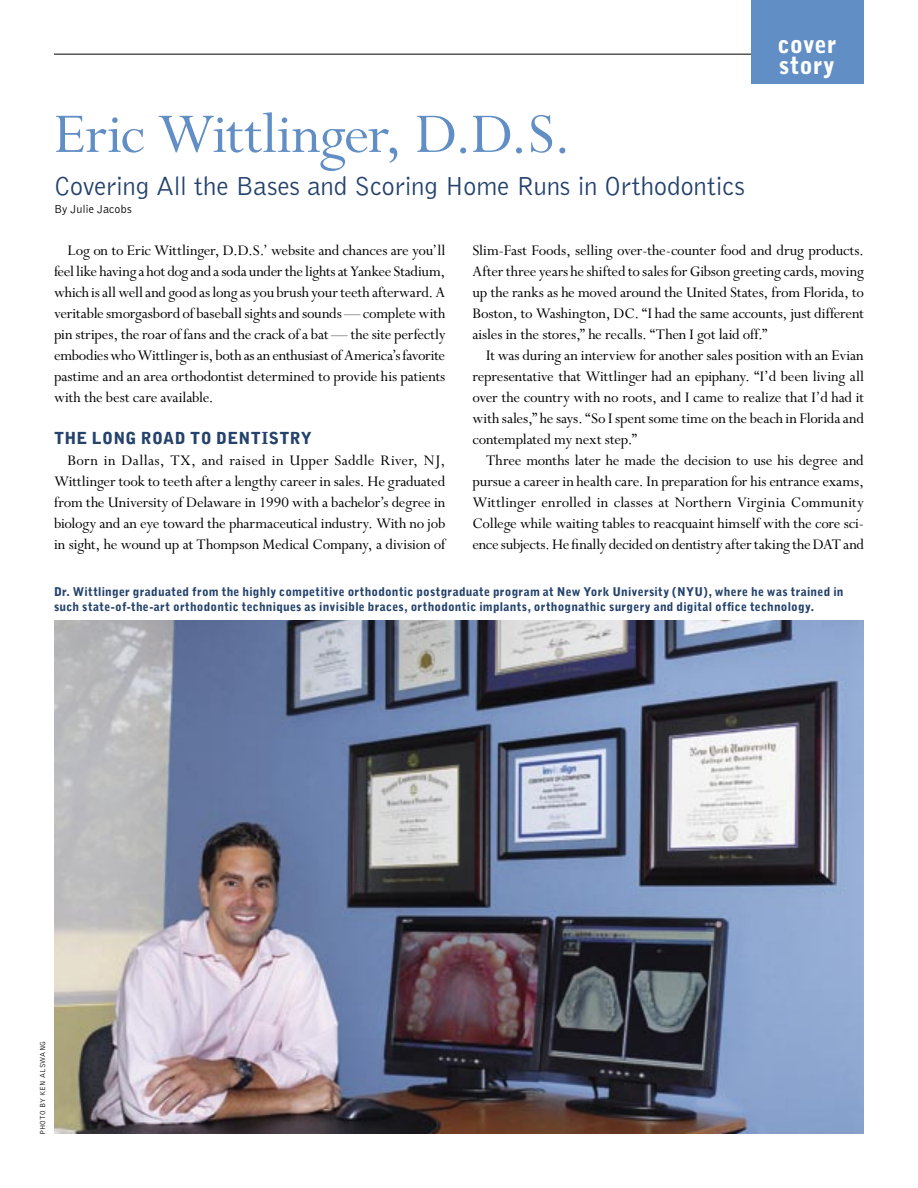
<style>
.page{position:relative;width:918px;height:1188px;background:#fff}
.page>*{position:absolute;margin:0;border:0;box-sizing:border-box;transform-origin:0 0}
.Feature_Title{font:63px "Perpetua";letter-spacing:-.015em;color:#618ec4}
.Feature_Subtitle{font:300 27px "Bell Gothic";letter-spacing:-.01em;color:#24426b}
.Department_Headers{font:900 24px "Bell Gothic";letter-spacing:.005em;color:#fff}
.Text{font:16.5px/21px "Perpetua";letter-spacing:-.015em;color:#000;text-align:justify}
.Article_Subheads{font:900 16.5px "Bell Gothic";letter-spacing:.015em;color:#24426b}
.t1{font:900 12px/15px "Bell Gothic";letter-spacing:.02em;color:#24426b}
.Byline{font:300 12px "Bell Gothic";letter-spacing:.005em;color:#000}
.Photo_Credit{font:300 7.5px "Bell Gothic";letter-spacing:.015em;color:#000}
</style>
<div class="page">
<img style="left:54px;top:621px;width:810px;height:513px">
<hr style="left:54px;top:54px;width:810px;height:1px;background:#000">
<div style="left:751px;top:0;width:113px;height:84px;background:#618ec4"></div>
<p class="Feature_Title" style="left:54px;top:101px;width:519px">Eric Wittlinger, D.D.S.</p>
<p class="Feature_Subtitle" style="left:54px;top:172px;width:692px">Covering All the Bases and Scoring Home Runs in Orthodontics</p>
<p class="Byline" style="left:54px;top:203px;width:79px">By Julie Jacobs</p>
<p class="Department_Headers" style="left:778px;top:30px;width:60px">cover</p>
<p class="Department_Headers" style="left:779px;top:51px;width:58px">story</p>
<p class="Text" style="left:54px;top:240px;width:393px;text-indent:14px">Log on to Eric Wittlinger, D.D.S.’ website and chances are you’ll feel like having a hot dog and a soda under the lights at Yankee Stadium, which is all well and good as long as you brush your teeth afterward. A veritable smorgasbord of baseball sights and sounds — complete with pin stripes, the roar of fans and the crack of a bat — the site perfectly embodies who Wittlinger is, both as an enthusiast of America’s favorite pastime and an area orthodontist determined to provide his patients with the best care available.</p>
<p class="Article_Subheads" style="left:54px;top:428px;width:259px">THE LONG ROAD TO DENTISTRY</p>
<p class="Text" style="left:54px;top:450px;width:393px;text-indent:14px">Born in Dallas, TX, and raised in Upper Saddle River, NJ, Wittlinger took to teeth after a lengthy career in sales. He graduated from the University of Delaware in 1990 with a bachelor’s degree in biology and an eye toward the pharmaceutical industry. With no job in sight, he wound up at Thompson Medical Company, a division of</p>
<p class="Text" style="left:472px;top:240px;width:393px">Slim-Fast Foods, selling over-the-counter food and drug products.<br>After three years he shifted to sales for Gibson greeting cards, moving up the ranks as he moved around the United States, from Florida, to Boston, to Washington, DC. “I had the same accounts, just different aisles in the stores,” he recalls. “Then I got laid off.”</p>
<p class="Text" style="left:472px;top:345px;width:393px;text-indent:14px">It was during an interview for another sales position with an Evian representative that Wittlinger had an epiphany. “I’d been living all over the country with no roots, and I came to realize that I’d had it with sales,” he says. “So I spent some time on the beach in Florida and contemplated my next step.”</p>
<p class="Text" style="left:472px;top:450px;width:393px;text-indent:14px">Three months later he made the decision to use his degree and pursue a career in health care. In preparation for his entrance exams, Wittlinger enrolled in classes at Northern Virginia Community College while waiting tables to reacquaint himself with the core sci&shy;ence subjects. He finally decided on dentistry after taking the DAT and</p>
<p class="t1" style="left:54px;top:585px;width:791px">Dr. Wittlinger graduated from the highly competitive orthodontic postgraduate program at New York University (NYU), where he was trained in such state-of-the-art orthodontic techniques as invisible braces, orthodontic implants, orthognathic surgery and digital office technology.</p>
<p class="Photo_Credit" style="left:39px;top:1135px;width:96px;rotate:-90deg">PHOTO BY KEN ALSWANG</p>
</div>
